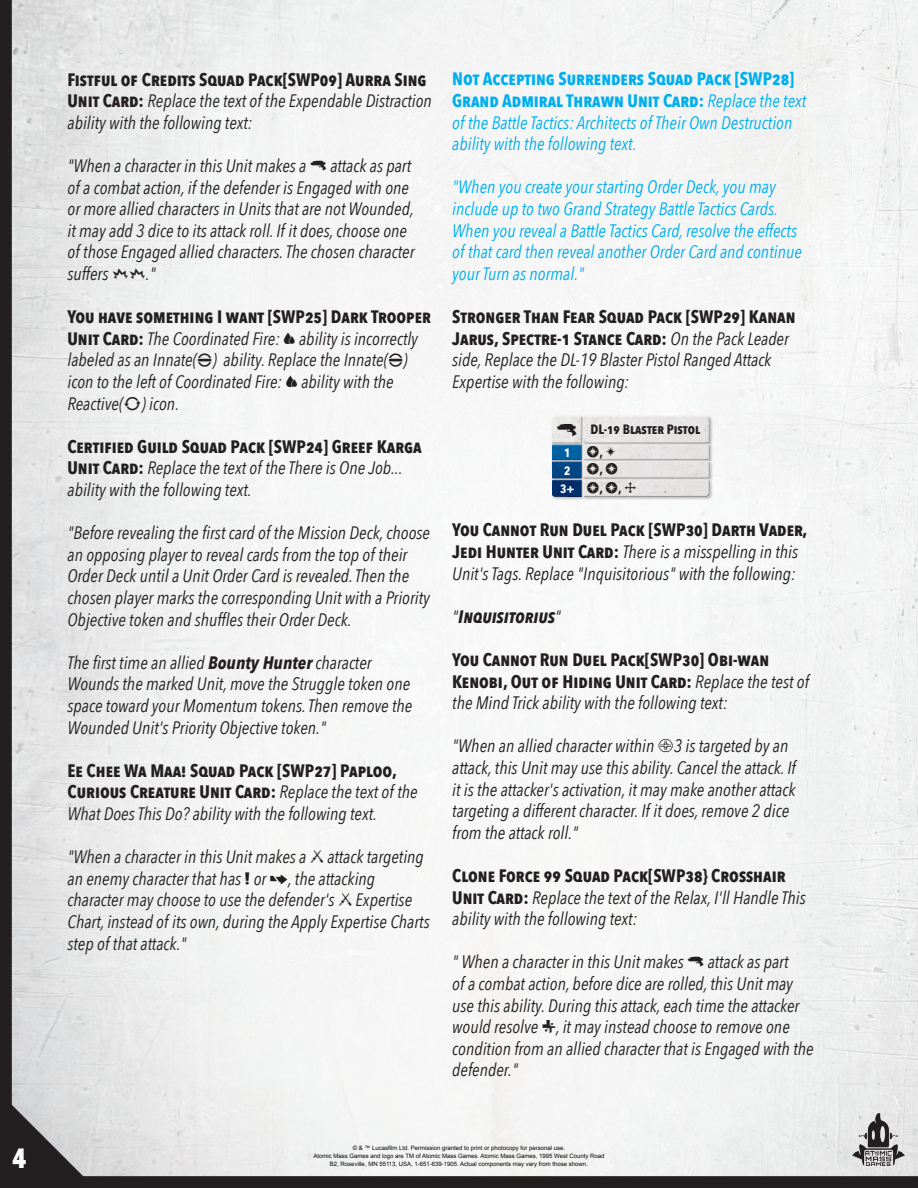
<style>
.page{position:relative;width:918px;height:1188px;background:#fff}
.page>*{position:absolute;margin:0;border:0;box-sizing:border-box;transform-origin:0 0}
.t1{font:700 27.9px "Teuton Fett";color:#fff}
.t2{font:22.5px "Shatterpoint Icons";color:#231f20}
.Body_Copy{font:italic 18px/21.6px "Avenir Next Condensed";color:#231f20}
.Body_Copy-2{font:italic 18px/21.6px "Avenir Next Condensed";color:#00aeef}
.Body_Copy-3{font:700 18px/21.6px "Avenir Next Condensed";color:#231f20}
.Body_Copy-4{font:italic 700 18px "Avenir Next Condensed";color:#231f20}
.t3{font:15px "Shatterpoint Icons";color:#231f20}
.t4{font:700 13.5px "Avenir Next Condensed";color:#231f20}
.t5{font:700 12px "Avenir Next Condensed";color:#fff}
.t6{font:6px/8.2px "Arial";color:#040503;text-align:center}
.s1{font-weight:700;font-style:normal}
.s2{font-family:"Shatterpoint Icons";font-style:normal}
.s3{font-weight:700}
.s4{font-family:"Avenir Next Condensed";font-weight:700;font-size:13.05px}
.s5{font-weight:400}
.s6{font-weight:400;font-style:italic}
</style>
<div class="page">
<img style="left:0;top:0;width:918px;height:1188px">
<img style="left:853px;top:1113px;width:51px;height:53px">
<div style="left:552px;top:416px;width:161px;height:84px;background:#231f20;opacity:.25"></div>
<img style="left:552px;top:416px;width:158px;height:80px">
<p class="Body_Copy" style="left:68px;top:68px;width:366px"><span class="s1">Fistful of Credits Squad Pack[SWP09] Aurra Sing<br>Unit Card:</span> Replace the text of the Expendable Distraction ability with the following text:</p>
<p class="Body_Copy" style="left:68px;top:155px;width:348px">"When a character in this Unit makes a <span class="s2">N</span> attack as part of a combat action, if the defender is Engaged with one or more allied characters in Units that are not Wounded, it may add 3 dice to its attack roll. If it does, choose one of those Engaged allied characters. The chosen character suffers <span class="s2">QQ</span>."</p>
<p class="Body_Copy" style="left:68px;top:306px;width:365px"><span class="s1">You have something I want [SWP25] Dark Trooper Unit Card:</span> The Coordinated Fire: <span class="s2">5</span> ability is incorrectly labeled as an Innate(<span class="s2">L</span>) ability. Replace the Innate(<span class="s2">L</span>) icon to the left of Coordinated Fire: <span class="s2">5</span> ability with the Reactive(<span class="s2">I</span>) icon.</p>
<p class="Body_Copy" style="left:68px;top:436px;width:356px"><span class="s1">Certified Guild Squad Pack [SWP24] Greef Karga<br>Unit Card:</span> Replace the text of the There is One Job... ability with the following text.</p>
<p class="Body_Copy" style="left:68px;top:522px;width:364px">"Before revealing the first card of the Mission Deck, choose an opposing player to reveal cards from the top of their Order Deck until a Unit Order Card is revealed. Then the chosen player marks the corresponding Unit with a Priority Objective token and shuffles their Order Deck.</p>
<p class="Body_Copy" style="left:68px;top:652px;width:346px">The first time an allied <span class="s3">Bounty Hunter</span> character Wounds the marked Unit, move the Struggle token one space toward your Momentum tokens. Then remove the Wounded Unit's Priority Objective token."</p>
<p class="Body_Copy" style="left:68px;top:760px;width:352px"><span class="s1">Ee Chee Wa Maa! Squad Pack [SWP27] Paploo,<br>Curious Creature Unit Card:</span> Replace the text of the<br>What Does This Do? ability with the following text.</p>
<p class="Body_Copy" style="left:68px;top:846px;width:364px">"When a character in this Unit makes a <span class="s2">O</span> attack targeting an enemy character that has <span class="s2">4</span> or <span class="s2">1</span>, the attacking character may choose to use the defender's <span class="s2">O</span> Expertise Chart, instead of its own, during the Apply Expertise Charts step of that attack."</p>
<p class="Body_Copy-2" style="left:452px;top:68px;width:356px"><span class="s1">Not Accepting Surrenders Squad Pack [SWP28] Grand Admiral Thrawn Unit Card:</span> Replace the text of the Battle Tactics: Architects of Their Own Destruction ability with the following text.</p>
<p class="Body_Copy-2" style="left:452px;top:176px;width:351px">"When you create your starting Order Deck, you may include up to two Grand Strategy Battle Tactics Cards.<br>When you reveal a Battle Tactics Card, resolve the effects of that card then reveal another Order Card and continue your Turn as normal."</p>
<p class="Body_Copy" style="left:452px;top:306px;width:345px"><span class="s1">Stronger Than Fear Squad Pack [SWP29] Kanan Jarus, Spectre-1 Stance Card:</span> On the Pack Leader side, Replace the DL-19 Blaster Pistol Ranged Attack Expertise with the following:</p>
<p class="t2" style="left:556px;top:418px;width:21px">N</p>
<p class="t4" style="left:591px;top:421px;width:111px">DL-19 Blaster Pistol</p>
<p class="t3" style="left:586px;top:443px;width:32px">B<span class="s4">,</span> A</p>
<p class="t3" style="left:586px;top:460px;width:33px">B<span class="s4">,</span> B</p>
<p class="t3" style="left:586px;top:479px;width:52px">B<span class="s4">,</span> B<span class="s4">,</span> S</p>
<p class="t5" style="left:564px;top:445px;width:8px">1</p>
<p class="t5" style="left:564px;top:463px;width:8px">2</p>
<p class="t5" style="left:560px;top:481px;width:16px">3+</p>
<p class="Body_Copy" style="left:452px;top:519px;width:357px"><span class="s1">You Cannot Run Duel Pack [SWP30] Darth Vader,<br>Jedi Hunter Unit Card:</span> There is a misspelling in this<br>Unit's Tags. Replace "Inquisitorious" with the following:</p>
<p class="Body_Copy-4" style="left:452px;top:605px;width:110px"><span class="s5">"</span>Inquisitorius<span class="s5">"</span></p>
<p class="Body_Copy-3" style="left:452px;top:649px;width:358px">You Cannot Run Duel Pack[SWP30] Obi-wan<br>Kenobi, Out of Hiding Unit Card: <span class="s6">Replace the test of the Mind Trick ability with the following text:</span></p>
<p class="Body_Copy" style="left:452px;top:735px;width:345px">"When an allied character within <span class="s2">G</span>3 is targeted by an attack, this Unit may use this ability. Cancel the attack. If it is the attacker's activation, it may make another attack targeting a different character. If it does, remove 2 dice from the attack roll."</p>
<p class="Body_Copy" style="left:452px;top:865px;width:355px"><span class="s1">Clone Force 99 Squad Pack[SWP38} Crosshair<br>Unit Card:</span> Replace the text of the Relax, I'll Handle This ability with the following text:</p>
<p class="Body_Copy" style="left:452px;top:951px;width:363px">" When a character in this Unit makes <span class="s2">N</span> attack as part<br>of a combat action, before dice are rolled, this Unit may use this ability. During this attack, each time the attacker would resolve <span class="s2">R</span>, it may instead choose to remove one condition from an allied character that is Engaged with the defender."</p>
<h1 class="t1" style="left:12px;top:1144px;width:16px">4</h1>
<p class="t6" style="left:314px;top:1144px;width:292px">© &amp; ™ Lucasfilm Ltd. Permission granted to print or photocopy for personal use.<br>Atomic Mass Games and logo are TM of Atomic Mass Games. Atomic Mass Games, 1995 West County Road<br>B2, Roseville, MN 55113, USA, 1-651-639-1905. Actual components may vary from those shown.</p>
</div>
